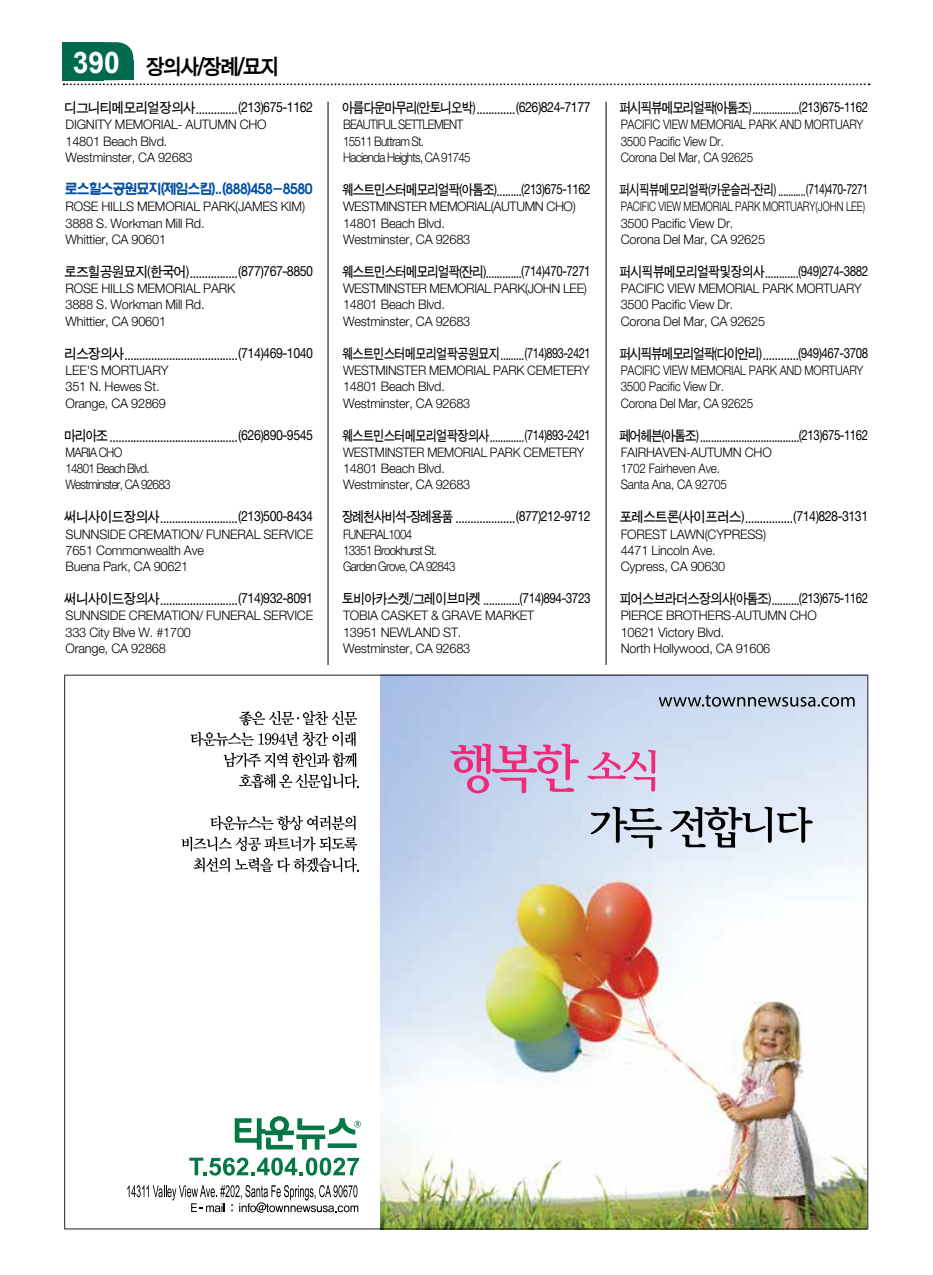
<style>
.page{position:relative;width:933px;height:1275px;background:#fff}
.page>*{position:absolute;margin:0;border:0;box-sizing:border-box;transform-origin:0 0}
.t1{font:700 29.75px "Arial";color:#fff;scale:.95 1}
.t2{font:21.88px "Sand Kg";letter-spacing:-.075em;color:#000;scale:.95 1}
.t3{font:14.35px "Sand Tg";letter-spacing:-.035em;color:#000;scale:.95 1}
.t4{font:14.35px "Sand Tg";letter-spacing:-.06em;color:#000;scale:.88 1}
.t5{font:14.35px "Sand Tg";letter-spacing:-.035em;color:#000;scale:.89 1}
.t6{font:14.35px "Sand Tg";letter-spacing:-.035em;color:#000;scale:.84 1}
.t7{font:14.35px "Sand Tg";letter-spacing:-.035em;color:#000;scale:.88 1}
.t8{font:14.35px "Sand Tg";letter-spacing:-.06em;color:#000;scale:.89 1}
.t9{font:14.35px "Sand Tg";letter-spacing:-.035em;color:#000;scale:.79 1}
.t10{font:14.35px "Sand Tg";letter-spacing:-.08em;color:#000;scale:.89 1}
.t11{font:14.35px "Sand Tg";letter-spacing:-.035em;color:#000;scale:.9 1}
.t12{font:14.35px "Sand Tg";letter-spacing:-.035em;color:#000;scale:.91 1}
.t13{font:14.35px "H Ywul B";letter-spacing:-.13em;color:#034ea2;scale:.95 1}
.t14{font:300 13.12px/16.4px "Helvetica Neue";letter-spacing:-.015em;color:#000}
.t15{font:300 13.12px/16.4px "Helvetica Neue";letter-spacing:-.06em;color:#000;scale:.88 1}
.t16{font:300 13.12px/16.4px "Helvetica Neue";letter-spacing:-.015em;color:#000;scale:.94 1}
.t17{font:300 13.12px/16.4px "Helvetica Neue";letter-spacing:-.015em;color:#000;scale:.89 1}
.t18{font:300 13.12px/16.4px "Helvetica Neue";letter-spacing:-.015em;color:#000;scale:.76 1}
.t19{font:300 13.12px "Helvetica Neue";letter-spacing:-.015em;color:#000;scale:.85 1}
.t20{font:300 13.12px/16.4px "Helvetica Neue";letter-spacing:-.015em;color:#000;scale:.92 1}
.t21{font:300 13.12px "Helvetica Neue";letter-spacing:-.015em;color:#000;scale:.88 1}
</style>
<div class="page">
<div style="left:84px;top:42px;width:49px;height:38px;background:#006a4e;border-radius:16px"></div>
<div style="left:62px;top:42px;width:42px;height:38px;background:#006a4e"></div>
<div style="left:87px;top:61px;width:46px;height:19px;background:#006a4e"></div>
<hr style="left:328px;top:102px;width:1px;height:1125px;background:#000">
<hr style="left:606px;top:102px;width:1px;height:1125px;background:#000">
<svg style="left:64px;top:83px;width:805px;height:2px"></svg>
<div style="left:57px;top:666px;width:816px;height:573px;background:#fff"></div>
<img style="left:64px;top:675px;width:804px;height:554px">
<svg style="left:658px;top:695px;width:196px;height:12px;background:#919caa"></svg>
<svg style="left:239px;top:711px;width:118px;height:14px"></svg>
<svg style="left:190px;top:732px;width:166px;height:15px"></svg>
<svg style="left:223px;top:753px;width:133px;height:14px"></svg>
<svg style="left:239px;top:774px;width:120px;height:14px"></svg>
<svg style="left:210px;top:816px;width:145px;height:14px"></svg>
<svg style="left:181px;top:837px;width:176px;height:14px"></svg>
<svg style="left:193px;top:858px;width:166px;height:14px"></svg>
<svg style="left:189px;top:1158px;width:170px;height:18px"></svg>
<svg style="left:127px;top:1185px;width:231px;height:28px"></svg>
<h1 class="t1" style="left:73px;top:42px;width:51px">390</h1>
<p class="t3" style="left:64px;top:101px;width:263px">디그니티메모리얼장의사...............(213)675-1162</p>
<p class="t14" style="left:65px;top:116px;width:8px">dignity</p>
<p class="t14" style="left:115px;top:116px;width:9px">memorial</p>
<p class="t14" style="left:178px;top:116px;width:18px">- autumn</p>
<p class="t14" style="left:240px;top:116px;width:10px">cho</p>
<p class="t14" style="left:65px;top:133px;width:129px">14801 Beach Blvd.<br>Westminster, CA 92683</p>
<p class="t13" style="left:64px;top:182px;width:263px">로스힐스공원묘지(제임스킴)...(888)458-8580</p>
<p class="t14" style="left:65px;top:198px;width:241px">ROSE HILLS MEMORIAL PARK(JAMES KIM)<br>3888 S. Workman Mill Rd.<br>Whittier, CA 90601</p>
<p class="t3" style="left:64px;top:265px;width:263px">로즈힐공원묘지(한국어).................(877)767-8850</p>
<p class="t14" style="left:65px;top:280px;width:9px">rose</p>
<p class="t14" style="left:101px;top:280px;width:8px">hills</p>
<p class="t14" style="left:137px;top:280px;width:9px">memorial</p>
<h2 class="t2" style="left:146px;top:55px;width:141px">장의사/장례/묘지</h2>
<p class="t14" style="left:65px;top:280px;width:147px;text-indent:138px">park<br>3888 S. Workman Mill Rd.<br>Whittier, CA 90601</p>
<p class="t3" style="left:64px;top:347px;width:263px">리스장의사.......................................(714)469-1040</p>
<p class="t14" style="left:65px;top:362px;width:102px">lee'smortuary<br>351 N. Hewes St.<br>Orange, CA 92869</p>
<p class="t7" style="left:64px;top:428px;width:284px">마리아조............................................(626)890-9545</p>
<p class="t21" style="left:65px;top:444px;width:9px">maria</p>
<p class="t15" style="left:65px;top:444px;width:121px;text-indent:33px">cho<br>14801 Beach Blvd.<br>Westminster, CA 92683</p>
<p class="t3" style="left:64px;top:510px;width:263px">써니사이드장의사...........................(213)500-8434</p>
<p class="t14" style="left:65px;top:525px;width:17px">Sunnside</p>
<p class="t14" style="left:129px;top:525px;width:18px">Cremation</p>
<p class="t14" style="left:199px;top:525px;width:23px">/ Funeral</p>
<p class="t14" style="left:263px;top:525px;width:9px">service</p>
<p class="t14" style="left:65px;top:542px;width:140px">7651 Commonwealth Ave<br>Buena Park, CA 90621</p>
<p class="t3" style="left:64px;top:592px;width:263px">써니사이드장의사...........................(714)932-8091</p>
<p class="t14" style="left:65px;top:607px;width:17px">Sunnside</p>
<p class="t14" style="left:129px;top:607px;width:18px">Cremation</p>
<p class="t14" style="left:199px;top:607px;width:23px">/ Funeral</p>
<p class="t14" style="left:263px;top:607px;width:9px">service</p>
<p class="t14" style="left:65px;top:624px;width:127px">333 City Blve W. #1700<br>Orange, CA 92868</p>
<p class="t4" style="left:342px;top:101px;width:284px">아름다운마무리(안토니오박)..............(626)824-7177</p>
<p class="t15" style="left:343px;top:116px;width:146px">BEAUTIFUL SETTLEMENT<br>15511 Buttram St.<br>Hacienda Heights, CA 91745</p>
<p class="t4" style="left:342px;top:183px;width:284px">웨스트민스터메모리얼팍(아톰조)..........(213)675-1162</p>
<p class="t14" style="left:343px;top:198px;width:9px">westminster</p>
<p class="t14" style="left:429px;top:198px;width:9px">memorial</p>
<p class="t14" style="left:491px;top:198px;width:12px">(autumn</p>
<p class="t14" style="left:546px;top:198px;width:10px">cho</p>
<p class="t14" style="left:572px;top:198px;width:5px">)</p>
<p class="t14" style="left:343px;top:214px;width:129px">14801 Beach Blvd.<br>Westminster, CA 92683</p>
<p class="t4" style="left:342px;top:265px;width:284px">웨스트민스터메모리얼팍(잔리)..............(714)470-7271</p>
<p class="t14" style="left:343px;top:280px;width:9px">westminster</p>
<p class="t14" style="left:429px;top:280px;width:9px">memorial</p>
<p class="t14" style="left:494px;top:280px;width:9px">park</p>
<p class="t14" style="left:525px;top:280px;width:12px">(john</p>
<p class="t14" style="left:563px;top:280px;width:25px">lee)</p>
<p class="t14" style="left:343px;top:296px;width:129px">14801 Beach Blvd.<br>Westminster, CA 92683</p>
<p class="t6" style="left:342px;top:347px;width:297px">웨스트민스터메모리얼팍공원묘지..........(714)893-2421</p>
<p class="t16" style="left:343px;top:362px;width:264px">WESTMINSTER MEMORIAL PARK CEMETERY<br>14801 Beach Blvd.<br>Westminster, CA 92683</p>
<p class="t6" style="left:342px;top:428px;width:297px">웨스트민스터메모리얼팍장의사..............(714)893-2421</p>
<p class="t20" style="left:343px;top:444px;width:264px">WESTMINSTER MEMORIAL PARK CEMETERY<br>14801 Beach Blvd.<br>Westminster, CA 92683</p>
<p class="t4" style="left:342px;top:510px;width:284px">장례천사비석-장례용품.....................(877)212-9712</p>
<p class="t15" style="left:343px;top:525px;width:129px">FUNERAL1004<br>13351 Brookhurst St.<br>Garden Grove, CA 92843</p>
<p class="t11" style="left:342px;top:592px;width:278px">토비아카스켓/그레이브마켓..............(714)894-3723</p>
<p class="t14" style="left:343px;top:607px;width:193px">TOBIA CASKET &amp; GRAVE MARKET<br>13951 Newland</p>
<p class="t14" style="left:343px;top:624px;width:129px;text-indent:100px">St.<br>Westminster, CA 92683</p>
<p class="t8" style="left:619px;top:101px;width:281px">퍼시픽뷰메모리얼팍(아톰조)..................(213)675-1162</p>
<p class="t19" style="left:620px;top:117px;width:8px">pacific</p>
<p class="t19" style="left:663px;top:117px;width:9px">view</p>
<p class="t19" style="left:691px;top:117px;width:10px">memorial</p>
<p class="t19" style="left:749px;top:117px;width:10px">park</p>
<p class="t19" style="left:779px;top:117px;width:10px">and</p>
<p class="t19" style="left:804px;top:117px;width:10px">mortuary</p>
<p class="t17" style="left:620px;top:133px;width:150px">3500 Pacific View Dr.<br>Corona Del Mar, CA 92625</p>
<p class="t9" style="left:619px;top:183px;width:316px">퍼시픽뷰메모리얼팍(카운슬러-잔리)............(714)470-7271</p>
<p class="t18" style="left:620px;top:198px;width:323px">PACIFIC VIEW MEMORIAL PARK MORTUARY(JOHN LEE)<br>3500 Pacific View Dr.<br>Corona Del Mar, CA 92625</p>
<p class="t5" style="left:619px;top:265px;width:281px">퍼시픽뷰메모리얼팍및장의사.............(949)274-3882</p>
<p class="t16" style="left:620px;top:280px;width:258px">PACIFIC VIEW MEMORIAL PARK MORTUARY<br>3500 Pacific View Dr.<br>Corona Del Mar, CA 92625</p>
<p class="t10" style="left:619px;top:347px;width:281px">퍼시픽뷰메모리얼팍(다이안리).............(949)467-3708</p>
<p class="t19" style="left:620px;top:362px;width:8px">pacific</p>
<p class="t19" style="left:663px;top:362px;width:9px">view</p>
<p class="t19" style="left:691px;top:362px;width:10px">memorial</p>
<p class="t19" style="left:749px;top:362px;width:10px">park</p>
<p class="t19" style="left:779px;top:362px;width:10px">and</p>
<p class="t19" style="left:804px;top:362px;width:10px">mortuary</p>
<p class="t17" style="left:620px;top:378px;width:150px">3500 Pacific View Dr.<br>Corona Del Mar, CA 92625</p>
<p class="t5" style="left:619px;top:428px;width:281px">페어헤븐(아톰조).....................................(213)675-1162</p>
<p class="t14" style="left:620px;top:444px;width:9px">fairhaven</p>
<p class="t14" style="left:686px;top:444px;width:14px">-autumn</p>
<p class="t14" style="left:745px;top:444px;width:10px">cho</p>
<p class="t17" style="left:620px;top:460px;width:121px">1702 Fairheven Ave.<br>Santa Ana, CA 92705</p>
<p class="t3" style="left:619px;top:510px;width:263px">포레스트론(사이프러스).................(714)828-3131</p>
<p class="t14" style="left:620px;top:525px;width:147px">FOREST LAWN(CYPRESS)<br>4471 Lincoln Ave.<br>Cypress, CA 90630</p>
<p class="t12" style="left:619px;top:592px;width:275px">피어스브라더스장의사(아톰조)...........(213)675-1162</p>
<p class="t14" style="left:620px;top:607px;width:125px">PIERCE BROTHERS-autumn</p>
<p class="t14" style="left:789px;top:607px;width:10px">cho</p>
<p class="t14" style="left:620px;top:624px;width:151px">10621 Victory Blvd.<br>North Hollywood, CA 91606</p>
</div>
